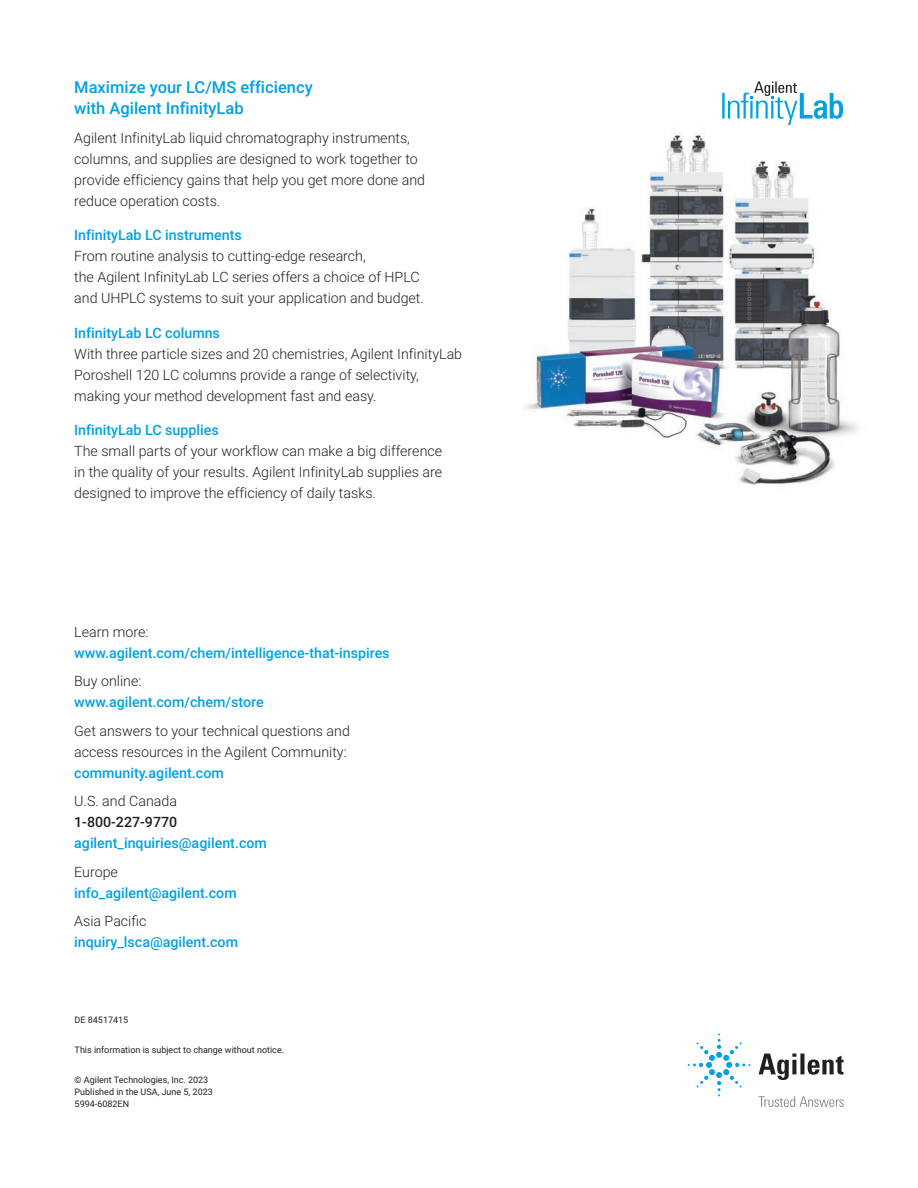
<style>
.page{position:relative;width:918px;height:1188px;background:#fff}
.page>*{position:absolute;margin:0;border:0;box-sizing:border-box;transform-origin:0 0}
.BROCHURE_back_text_b{font:500 16.5px/21px "Roboto";color:#00a1e3}
.BROCHURE_back_text_b-2{font:300 14.25px/21px "Roboto";color:#231f20}
.BROCHURE_back_text_b-3{font:500 14.25px/21px "Roboto";color:#00a1e3}
.BROCHURE_Copyright{font:9px/12px "Roboto";color:#231f20}
.s1{font-weight:300;color:#231f20}
.s2{font-weight:500;color:#00a1e3}
.s3{color:#231f20}
</style>
<div class="page">
<img style="left:524px;top:107px;width:335px;height:378px">
<svg style="left:759px;top:1054px;width:85px;height:26px"></svg>
<svg style="left:688px;top:1034px;width:63px;height:62px"></svg>
<svg style="left:759px;top:1096px;width:85px;height:11px"></svg>
<svg style="left:722px;top:81px;width:121px;height:44px"></svg>
<p class="BROCHURE_back_text_b" style="left:74px;top:76px;width:240px">Maximize your LC/MS efficiency with Agilent InfinityLab</p>
<p class="BROCHURE_back_text_b-2" style="left:74px;top:127px;width:352px">Agilent InfinityLab liquid chromatography instruments, columns, and supplies are designed to work together to provide efficiency gains that help you get more done and reduce operation costs.</p>
<p class="BROCHURE_back_text_b-3" style="left:74px;top:224px;width:169px">InfinityLab LC instruments</p>
<p class="BROCHURE_back_text_b-2" style="left:74px;top:245px;width:351px">From routine analysis to cutting-edge research,<br>the Agilent InfinityLab LC series offers a choice of HPLC and UHPLC systems to suit your application and budget.</p>
<p class="BROCHURE_back_text_b-3" style="left:74px;top:322px;width:147px">InfinityLab LC columns</p>
<p class="BROCHURE_back_text_b-2" style="left:74px;top:343px;width:389px">With three particle sizes and 20 chemistries, Agilent InfinityLab<br>Poroshell 120 LC columns provide a range of selectivity, making your method development fast and easy.</p>
<p class="BROCHURE_back_text_b-3" style="left:74px;top:419px;width:146px">InfinityLab LC supplies</p>
<p class="BROCHURE_back_text_b-2" style="left:74px;top:440px;width:369px;text-align:justify">The small parts of your workflow can make a big difference in the quality of your results. Agilent InfinityLab supplies are designed to improve the efficiency of daily tasks.</p>
<p class="BROCHURE_back_text_b-3" style="left:74px;top:620px;width:317px"><span class="s1">Learn more: </span>www.agilent.com/chem/intelligence-that-inspires</p>
<p class="BROCHURE_back_text_b-3" style="left:74px;top:670px;width:191px"><span class="s1">Buy online: </span>www.agilent.com/chem/store</p>
<p class="BROCHURE_back_text_b-2" style="left:74px;top:719px;width:277px">Get answers to your technical questions and access resources in the Agilent Community: <span class="s2">community.agilent.com</span></p>
<p class="BROCHURE_back_text_b-3" style="left:74px;top:790px;width:194px"><span class="s1">U.S. and Canada<br></span><span class="s3">1-800-227-9770 </span>agilent_inquiries@agilent.com</p>
<p class="BROCHURE_back_text_b-3" style="left:74px;top:860px;width:164px"><span class="s1">Europe </span>info_agilent@agilent.com</p>
<p class="BROCHURE_back_text_b-3" style="left:74px;top:910px;width:165px"><span class="s1">Asia Pacific </span>inquiry_lsca@agilent.com</p>
<p class="BROCHURE_Copyright" style="left:75px;top:1014px;width:55px">DE 84517415</p>
<p class="BROCHURE_Copyright" style="left:75px;top:1044px;width:211px">This information is subject to change without notice.</p>
<p class="BROCHURE_Copyright" style="left:75px;top:1073px;width:140px">© Agilent Technologies, Inc. 2023<br>Published in the USA, June 5, 2023<br>5994-6082EN</p>
</div>
